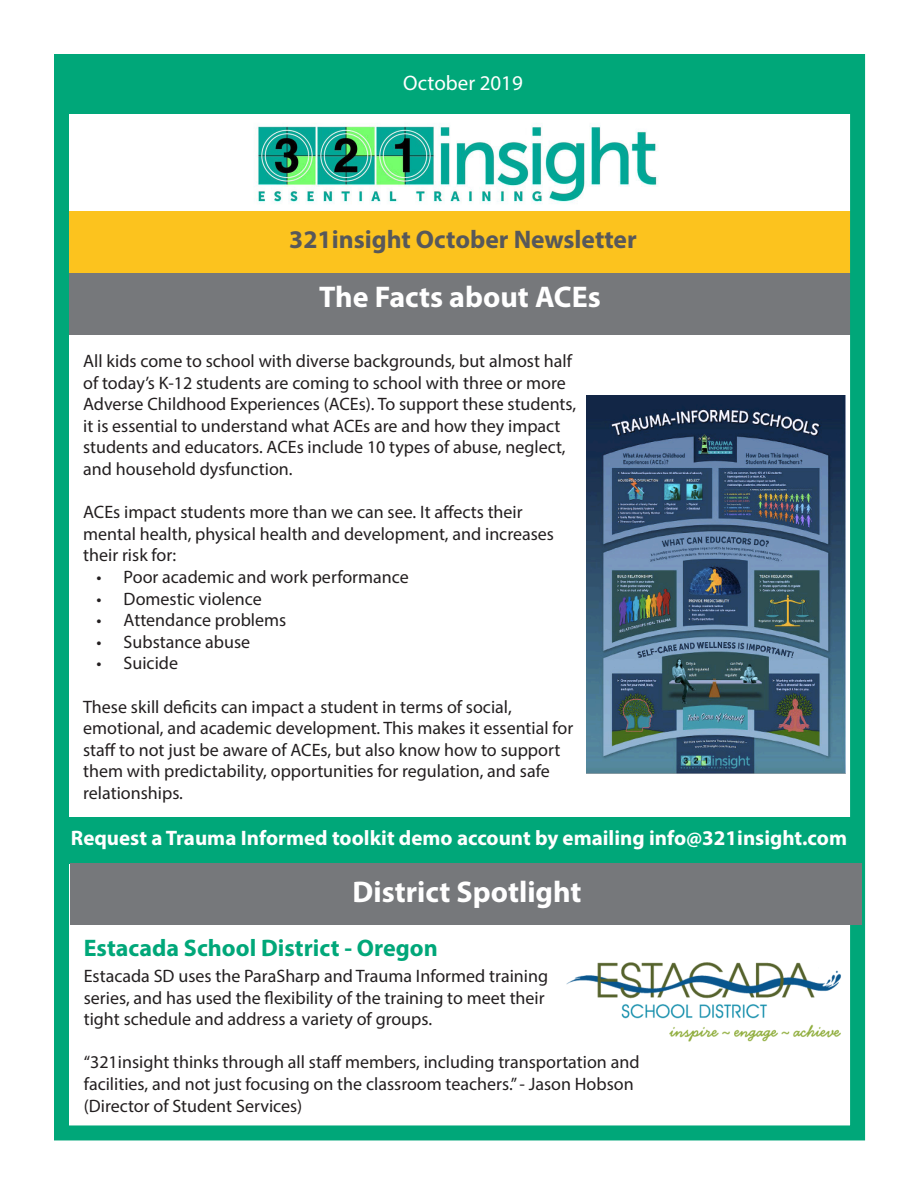
<style>
.page{position:relative;width:918px;height:1188px;background:#fff}
.page>*{position:absolute;margin:0;border:0;box-sizing:border-box;transform-origin:0 0}
.t1{font:700 30px "Myriad Pro";color:#fff}
.t2{font:700 25.5px "Myriad Pro";color:#57585a}
.t3{font:700 24px "Myriad Pro";color:#00a779}
.t4{font:700 21px "Myriad Pro";color:#fff}
.t5{font:21px "Myriad Pro";color:#fff}
.t6{font:18px/21.6px "Myriad Pro";color:#231f20}
</style>
<div class="page">
<div style="left:66px;top:273px;width:791px;height:62px;background:#76787b"></div>
<div style="left:65px;top:211px;width:793px;height:62px;background:#fcc31e"></div>
<div style="left:54px;top:54px;width:811px;height:1086px;border:15px solid #00a779"></div>
<div style="left:55px;top:61px;width:809px;height:53px;background:#00a779"></div>
<img style="left:256px;top:123px;width:402px;height:81px">
<img style="left:586px;top:396px;width:260px;height:377px">
<div style="left:70px;top:817px;width:781px;height:46px;background:#00a779"></div>
<div style="left:70px;top:863px;width:791px;height:62px;background:#76787b"></div>
<img style="left:567px;top:962px;width:274px;height:80px">
<p class="t5" style="left:403px;top:70px;width:121px">October 2019</p>
<p class="t2" style="left:289px;top:223px;width:349px">321insight October Newsletter</p>
<p class="t1" style="left:319px;top:278px;width:283px">The Facts about ACEs</p>
<p class="t6" style="left:83px;top:350px;width:495px">All kids come to school with diverse backgrounds, but almost half of today’s K-12 students are coming to school with three or more Adverse Childhood Experiences (ACEs). To support these students, it is essential to understand what ACEs are and how they impact students and educators. ACEs include 10 types of abuse, neglect, and household dysfunction.</p>
<p class="t6" style="left:83px;top:501px;width:441px">ACEs impact students more than we can see. It affects their</p>
<p class="t6" style="left:83px;top:523px;width:472px">mental health, physical health and development, and increases their risk for:</p>
<p class="t6" style="left:97px;top:566px;width:314px">• Poor academic and work performance</p>
<p class="t6" style="left:97px;top:588px;width:167px">• Domestic violence</p>
<p class="t6" style="left:97px;top:609px;width:191px">• Attendance problems</p>
<p class="t6" style="left:97px;top:631px;width:155px">• Substance abuse</p>
<p class="t6" style="left:97px;top:652px;width:83px">• Suicide</p>
<p class="t6" style="left:83px;top:696px;width:430px">These skill deficits can impact a student in terms of social,</p>
<p class="t6" style="left:83px;top:717px;width:492px">emotional, and academic development. This makes it essential for staff to not just be aware of ACEs, but also know how to support them with predictability, opportunities for regulation, and safe relationships.</p>
<p class="t4" style="left:71px;top:824px;width:778px">Request a Trauma Informed toolkit demo account by emailing info@321insight.com</p>
<p class="t1" style="left:353px;top:873px;width:230px">District Spotlight</p>
<p class="t3" style="left:84px;top:932px;width:356px">Estacada School District - Oregon</p>
<p class="t6" style="left:84px;top:965px;width:466px">Estacada SD uses the ParaSharp and Trauma Informed training series, and has used the flexibility of the training to meet their tight schedule and address a variety of groups.</p>
<p class="t6" style="left:84px;top:1051px;width:557px">“321insight thinks through all staff members, including transportation and facilities, and not just focusing on the classroom teachers.” - Jason Hobson (Director of Student Services)</p>
</div>
